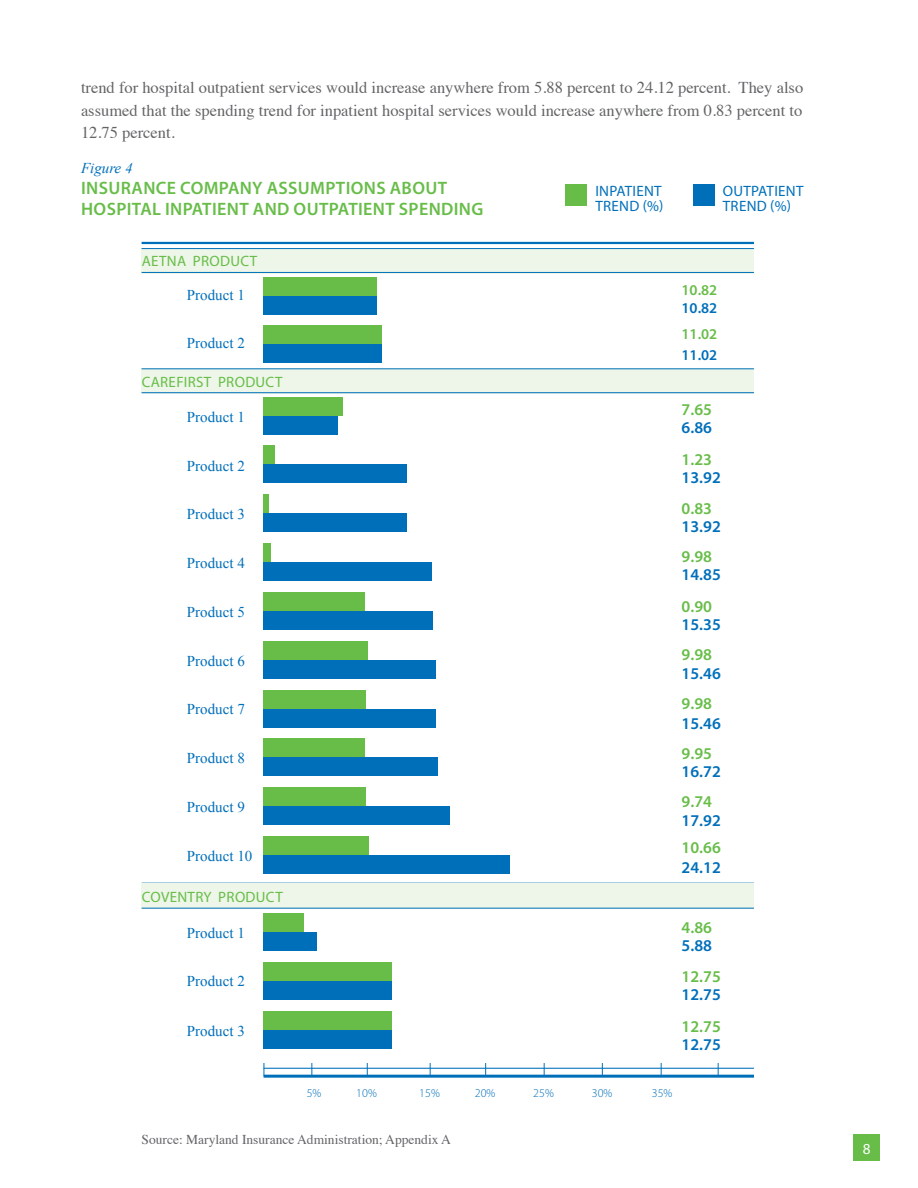
<style>
.page{position:relative;width:918px;height:1188px;background:#fff}
.page>*{position:absolute;margin:0;border:0;box-sizing:border-box;transform-origin:0 0}
.t1{font:600 18px/21px "Myriad Pro";letter-spacing:.02em;color:#68bd49}
.t2{font:16.5px/22.5px "Times";color:#636466;text-align:justify}
.t3{font:600 16.5px "Myriad Pro";color:#006fba}
.t4{font:600 16.5px "Myriad Pro";color:#68bd49}
.t5{font:15.3px "Myriad Pro";color:#fff}
.t6{font:15px "Times New Roman";color:#006fba}
.t7{font:15px "Myriad Pro";letter-spacing:.02em;color:#68bd49}
.t8{font:15px/15px "Myriad Pro";letter-spacing:.02em;color:#006fba}
.t9{font:600 15px "Myriad Pro";color:#68bd49}
.t10{font:600 15px "Myriad Pro";color:#006fba}
.t11{font:italic 15px "Times New Roman";color:#006fba}
.t12{font:13.5px "Times";color:#636466}
.t13{font:300 12px "Myriad Pro";color:#006fba}
</style>
<div class="page">
<div style="left:142px;top:248px;width:612px;height:25px;background:#edf6e8"></div>
<div style="left:853px;top:1134px;width:27px;height:27px;background:#68bd49"></div>
<hr style="left:142px;top:242px;width:612px;height:2px;background:#006fba">
<hr style="left:142px;top:883px;width:612px;height:1px;background:#006fba">
<hr style="left:142px;top:248px;width:612px;height:1px;background:#006fba">
<hr style="left:142px;top:272px;width:612px;height:1px;background:#006fba">
<div style="left:263px;top:278px;width:114px;height:18px;background:#68bd49"></div>
<div style="left:263px;top:296px;width:114px;height:19px;background:#006fba"></div>
<div style="left:263px;top:325px;width:119px;height:19px;background:#68bd49"></div>
<div style="left:263px;top:344px;width:119px;height:19px;background:#006fba"></div>
<div style="left:566px;top:184px;width:21px;height:22px;background:#68bd49"></div>
<div style="left:693px;top:184px;width:22px;height:22px;background:#006fba"></div>
<div style="left:142px;top:884px;width:612px;height:25px;background:#edf6e8"></div>
<hr style="left:142px;top:908px;width:612px;height:1px;background:#006fba">
<div style="left:263px;top:932px;width:54px;height:19px;background:#006fba"></div>
<div style="left:263px;top:913px;width:41px;height:19px;background:#68bd49"></div>
<div style="left:263px;top:962px;width:128px;height:19px;background:#68bd49"></div>
<div style="left:263px;top:981px;width:128px;height:19px;background:#006fba"></div>
<div style="left:263px;top:1011px;width:128px;height:19px;background:#68bd49"></div>
<div style="left:263px;top:1030px;width:128px;height:19px;background:#006fba"></div>
<div style="left:142px;top:368px;width:612px;height:25px;background:#edf6e8"></div>
<hr style="left:142px;top:368px;width:612px;height:1px;background:#006fba">
<hr style="left:142px;top:392px;width:612px;height:1px;background:#006fba">
<div style="left:263px;top:416px;width:75px;height:18px;background:#006fba"></div>
<div style="left:263px;top:397px;width:80px;height:19px;background:#68bd49"></div>
<div style="left:263px;top:464px;width:144px;height:19px;background:#006fba"></div>
<div style="left:263px;top:446px;width:12px;height:18px;background:#68bd49"></div>
<div style="left:263px;top:513px;width:144px;height:19px;background:#006fba"></div>
<div style="left:263px;top:494px;width:6px;height:19px;background:#68bd49"></div>
<div style="left:263px;top:562px;width:168px;height:19px;background:#006fba"></div>
<div style="left:263px;top:543px;width:8px;height:19px;background:#68bd49"></div>
<div style="left:263px;top:611px;width:170px;height:19px;background:#006fba"></div>
<div style="left:263px;top:592px;width:102px;height:19px;background:#68bd49"></div>
<div style="left:263px;top:660px;width:173px;height:19px;background:#006fba"></div>
<div style="left:263px;top:641px;width:105px;height:19px;background:#68bd49"></div>
<div style="left:263px;top:709px;width:173px;height:18px;background:#006fba"></div>
<div style="left:263px;top:690px;width:103px;height:19px;background:#68bd49"></div>
<div style="left:263px;top:757px;width:174px;height:19px;background:#006fba"></div>
<div style="left:263px;top:739px;width:102px;height:18px;background:#68bd49"></div>
<div style="left:263px;top:855px;width:247px;height:19px;background:#006fba"></div>
<div style="left:263px;top:836px;width:106px;height:19px;background:#68bd49"></div>
<div style="left:263px;top:806px;width:187px;height:19px;background:#006fba"></div>
<div style="left:263px;top:787px;width:103px;height:19px;background:#68bd49"></div>
<hr style="left:264px;top:1068px;width:490px;height:1px;background:#006fba">
<hr style="left:264px;top:1075px;width:490px;height:3px;background:#006fba">
<p class="t2" style="left:81px;top:75px;width:724px">trend for hospital outpatient services would increase anywhere from 5.88 percent to 24.12 percent. They also assumed that the spending trend for inpatient hospital services would increase anywhere from 0.83 percent to 12.75 percent.</p>
<p class="t11" style="left:81px;top:157px;width:53px">Figure 4</p>
<p class="t1" style="left:81px;top:177px;width:404px">INSURANCE COMPANY ASSUMPTIONS ABOUT<br>HOSPITAL INPATIENT AND OUTPATIENT SPENDING</p>
<p class="t8" style="left:723px;top:183px;width:82px">OUTPATIENT<br>TREND (%)</p>
<p class="t8" style="left:595px;top:183px;width:70px">INPATIENT<br>TREND (%)</p>
<p class="t7" style="left:142px;top:252px;width:117px">AETNA PRODUCT</p>
<p class="t6" style="left:187px;top:285px;width:59px">Product 1</p>
<p class="t6" style="left:187px;top:333px;width:59px">Product 2</p>
<p class="t7" style="left:142px;top:372px;width:142px">CAREFIRST PRODUCT</p>
<p class="t6" style="left:187px;top:407px;width:59px">Product 1</p>
<p class="t6" style="left:187px;top:456px;width:59px">Product 2</p>
<p class="t6" style="left:187px;top:504px;width:59px">Product 3</p>
<p class="t6" style="left:187px;top:553px;width:59px">Product 4</p>
<p class="t6" style="left:187px;top:602px;width:59px">Product 5</p>
<p class="t6" style="left:187px;top:651px;width:59px">Product 6</p>
<p class="t6" style="left:187px;top:699px;width:59px">Product 7</p>
<p class="t6" style="left:187px;top:748px;width:59px">Product 8</p>
<p class="t6" style="left:187px;top:797px;width:59px">Product 9</p>
<p class="t6" style="left:187px;top:846px;width:67px">Product 10</p>
<p class="t7" style="left:142px;top:888px;width:143px">COVENTRY PRODUCT</p>
<p class="t6" style="left:187px;top:923px;width:59px">Product 1</p>
<p class="t6" style="left:187px;top:971px;width:59px">Product 2</p>
<p class="t6" style="left:187px;top:1021px;width:59px">Product 3</p>
<p class="t9" style="left:682px;top:280px;width:37px">10.82</p>
<p class="t10" style="left:682px;top:298px;width:37px">10.82</p>
<p class="t9" style="left:682px;top:324px;width:37px">11.02</p>
<p class="t10" style="left:682px;top:345px;width:37px">11.02</p>
<p class="t4" style="left:682px;top:399px;width:32px">7.65</p>
<p class="t3" style="left:682px;top:417px;width:32px">6.86</p>
<p class="t4" style="left:682px;top:449px;width:32px">1.23</p>
<p class="t3" style="left:682px;top:467px;width:41px">13.92</p>
<p class="t4" style="left:682px;top:498px;width:32px">0.83</p>
<p class="t3" style="left:682px;top:516px;width:41px">13.92</p>
<p class="t4" style="left:682px;top:546px;width:32px">9.98</p>
<p class="t3" style="left:682px;top:564px;width:41px">14.85</p>
<p class="t4" style="left:682px;top:596px;width:32px">0.90</p>
<p class="t3" style="left:682px;top:614px;width:41px">15.35</p>
<p class="t4" style="left:682px;top:644px;width:32px">9.98</p>
<p class="t3" style="left:682px;top:663px;width:41px">15.46</p>
<p class="t4" style="left:682px;top:693px;width:32px">9.98</p>
<p class="t3" style="left:682px;top:713px;width:41px">15.46</p>
<p class="t4" style="left:682px;top:743px;width:32px">9.95</p>
<p class="t3" style="left:682px;top:761px;width:41px">16.72</p>
<p class="t4" style="left:682px;top:791px;width:32px">9.74</p>
<p class="t3" style="left:682px;top:810px;width:41px">17.92</p>
<p class="t4" style="left:682px;top:837px;width:41px">10.66</p>
<p class="t3" style="left:682px;top:857px;width:41px">24.12</p>
<p class="t4" style="left:682px;top:917px;width:32px">4.86</p>
<p class="t3" style="left:682px;top:935px;width:32px">5.88</p>
<p class="t4" style="left:682px;top:966px;width:41px">12.75</p>
<p class="t3" style="left:682px;top:984px;width:41px">12.75</p>
<p class="t4" style="left:682px;top:1016px;width:41px">12.75</p>
<p class="t3" style="left:682px;top:1034px;width:41px">12.75</p>
<p class="t13" style="left:307px;top:1087px;width:16px">5%</p>
<p class="t13" style="left:356px;top:1087px;width:22px">10%</p>
<p class="t13" style="left:419px;top:1087px;width:22px">15%</p>
<p class="t13" style="left:475px;top:1087px;width:22px">20%</p>
<p class="t13" style="left:533px;top:1087px;width:22px">25%</p>
<p class="t13" style="left:592px;top:1087px;width:22px">30%</p>
<p class="t13" style="left:652px;top:1087px;width:22px">35%</p>
<p class="t12" style="left:142px;top:1127px;width:311px">Source: Maryland Insurance Administration; Appendix A</p>
<p class="t5" style="left:863px;top:1139px;width:9px">8</p>
</div>
